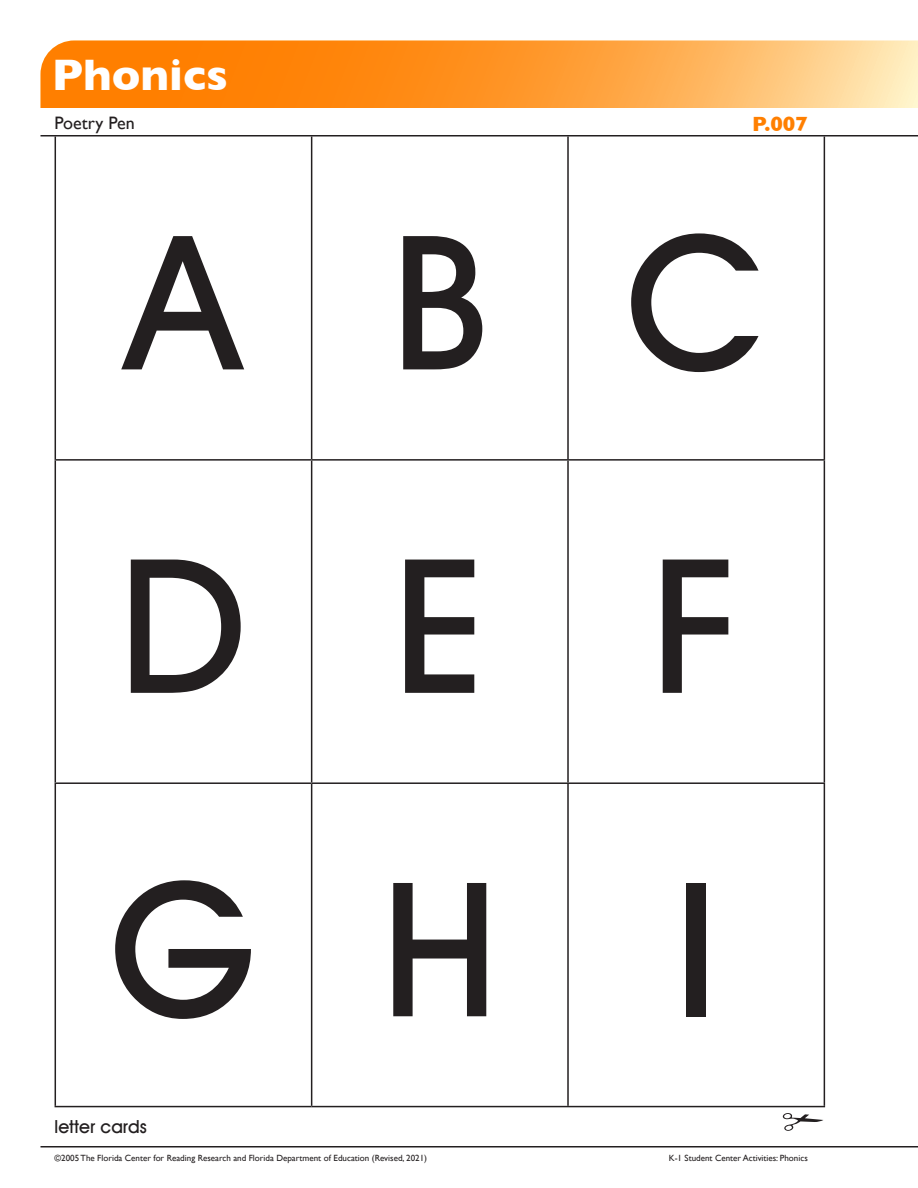
<style>
.page{position:relative;width:918px;height:1188px;background:#fff}
.page>*{position:absolute;margin:0;border:0;box-sizing:border-box;transform-origin:0 0}
.t1{font:500 187.5px "Avant Garde IT Cby BT";color:#231f20}
.t2{font:700 45px "Gill Sans";color:#fff}
.t3{font:700 21px "Gill Sans";color:#ff7f00}
.t4{font:500 18px "Avant Garde IT Cby BT";color:#231f20}
.Activity_Name{font:18px "Gill Sans";color:#231f20}
.t5{font:9px "Gill Sans";color:#231f20}
</style>
<div class="page">
<svg style="left:40px;top:40px;width:878px;height:68px;background:#ff9f39"></svg>
<hr style="left:40px;top:135px;width:878px;height:1px;background:#231f20">
<hr style="left:40px;top:1146px;width:878px;height:2px;background:#231f20">
<hr style="left:55px;top:137px;width:1px;height:322px;background:#231f20">
<hr style="left:311px;top:137px;width:1px;height:322px;background:#231f20">
<hr style="left:567px;top:137px;width:2px;height:322px;background:#231f20">
<hr style="left:824px;top:137px;width:1px;height:322px;background:#231f20">
<hr style="left:55px;top:459px;width:257px;height:2px;background:#231f20">
<hr style="left:55px;top:461px;width:1px;height:321px;background:#231f20">
<hr style="left:312px;top:459px;width:256px;height:2px;background:#231f20">
<hr style="left:311px;top:461px;width:1px;height:321px;background:#231f20">
<hr style="left:568px;top:459px;width:257px;height:2px;background:#231f20">
<hr style="left:567px;top:461px;width:2px;height:321px;background:#231f20">
<hr style="left:824px;top:461px;width:1px;height:321px;background:#231f20">
<hr style="left:55px;top:782px;width:257px;height:2px;background:#231f20">
<hr style="left:55px;top:784px;width:1px;height:322px;background:#231f20">
<hr style="left:312px;top:782px;width:256px;height:2px;background:#231f20">
<hr style="left:311px;top:784px;width:1px;height:322px;background:#231f20">
<hr style="left:568px;top:782px;width:257px;height:2px;background:#231f20">
<hr style="left:567px;top:784px;width:2px;height:322px;background:#231f20">
<hr style="left:824px;top:784px;width:1px;height:322px;background:#231f20">
<hr style="left:55px;top:1106px;width:257px;height:1px;background:#231f20">
<hr style="left:312px;top:1106px;width:256px;height:1px;background:#231f20">
<hr style="left:568px;top:1106px;width:257px;height:1px;background:#231f20">
<svg style="left:783px;top:1113px;width:40px;height:18px"></svg>
<h2 class="t2" style="left:52px;top:39px;width:178px">Phonics</h2>
<p class="Activity_Name" style="left:55px;top:112px;width:82px">Poetry Pen</p>
<p class="t3" style="left:752px;top:107px;width:57px">P.007</p>
<p class="t1" style="left:127px;top:189px;width:114px">A</p>
<p class="t1" style="left:392px;top:189px;width:98px">B</p>
<p class="t1" style="left:626px;top:189px;width:142px">C</p>
<p class="t1" style="left:120px;top:512px;width:128px">D</p>
<p class="t1" style="left:393px;top:512px;width:94px">E</p>
<p class="t1" style="left:651px;top:512px;width:91px">F</p>
<p class="t1" style="left:110px;top:836px;width:149px">G</p>
<p class="t1" style="left:382px;top:836px;width:118px">H</p>
<p class="t1" style="left:675px;top:836px;width:44px">I</p>
<p class="t4" style="left:55px;top:1116px;width:94px">letter cards</p>
<p class="t5" style="left:55px;top:1152px;width:374px">©2005 The Florida Center for Reading Research and Florida Department of Education (Revised, 2021)</p>
<p class="t5" style="left:669px;top:1152px;width:141px">K-1 Student Center Activities: Phonics</p>
</div>
